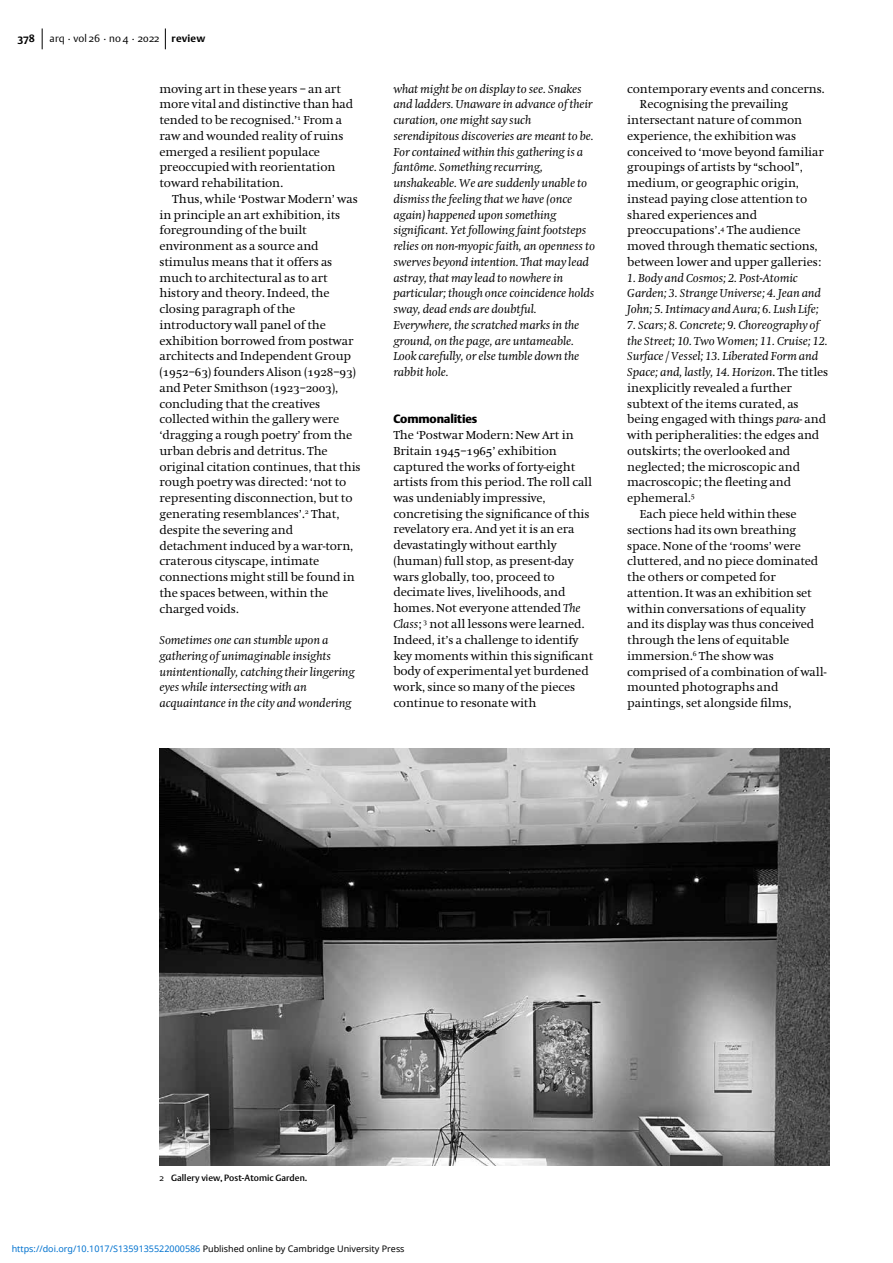
<style>
.page{position:relative;width:893px;height:1263px;background:#fff}
.page>*{position:absolute;margin:0;border:0;box-sizing:border-box;transform-origin:0 0}
.t1{font:12px/15.8px "Hollander";letter-spacing:-.01em;color:#000}
.t2{font:italic 12px/15.8px "Hollander";letter-spacing:-.01em;color:#000}
.t3{font:12px "DTL Argo ST Black";letter-spacing:-.01em;color:#000}
.t4{font:10.5px "DTL Argo ST Light";color:#000}
.t5{font:700 10.5px "DTL Argo ST";color:#000}
.t6{font:9px "Noto Sans";color:#0172cf}
.t7{font:9px "DTL Argo ST Medium";letter-spacing:.01em;color:#000}
.s1{font-family:"DTL Argo ST";font-weight:700}
.s2{font-family:"Hollander SC"}
.s3{font-style:italic}
.s4{font-style:normal}
.s5{font-family:"DTL Argo ST Light"}
.s6{color:#000}
</style>
<div class="page">
<svg style="left:42px;top:28px;width:1px;height:21px"></svg>
<svg style="left:165px;top:28px;width:1px;height:21px"></svg>
<img style="left:159px;top:748px;width:670px;height:418px">
<p class="t5" style="left:18px;top:32px;width:18px">378</p>
<p class="t4" style="left:50px;top:32px;width:157px">arq . vol 26 . no 4 . 2022 <span class="s1">review</span></p>
<p class="t1" style="left:159px;top:81px;width:195px">moving art in these years – an art more vital and distinctive than had tended to be recognised.’<sup>1</sup> From a raw and wounded reality of ruins emerged a resilient populace preoccupied with reorientation toward rehabilitation.</p>
<p class="t1" style="left:159px;top:191px;width:203px;text-indent:13px">Thus, while ‘Postwar Modern’ was in principle an art exhibition, its foregrounding of the built environment as a source and stimulus means that it offers as much to architectural as to art history and theory. Indeed, the closing paragraph of the introductory wall panel of the exhibition borrowed from postwar architects and Independent Group (<span class="s2">1952</span>–<span class="s2">63</span>) founders Alison (<span class="s2">1928</span>–<span class="s2">93</span>) and Peter Smithson (<span class="s2">1923</span>–<span class="s2">2003</span>), concluding that the creatives collected within the gallery were ‘dragging a rough poetry’ from the urban debris and detritus. The original citation continues, that this rough poetry was directed: ‘not to representing disconnection, but to generating resemblances’.<sup>2</sup> That, despite the severing and detachment induced by a war-torn, craterous cityscape, intimate connections might still be found in the spaces between, within the charged voids.</p>
<p class="t2" style="left:159px;top:632px;width:197px">Sometimes one can stumble upon a gathering of unimaginable insights unintentionally, catching their lingering eyes while intersecting with an acquaintance in the city and wondering</p>
<p class="t2" style="left:393px;top:81px;width:203px">what might be on display to see. Snakes and ladders. Unaware in advance of their curation, one might say such serendipitous discoveries are meant to be.<br>For contained within this gathering is a fantôme. Something recurring, unshakeable. We are suddenly unable to dismiss the feeling that we have (once again) happened upon something significant. Yet following faint footsteps relies on non-myopic faith, an openness to swerves beyond intention. That may lead astray, that may lead to nowhere in particular; though once coincidence holds sway, dead ends are doubtful.<br>Everywhere, the scratched marks in the ground, on the page, are untameable.<br>Look carefully, or else tumble down the rabbit hole.</p>
<p class="t3" style="left:393px;top:412px;width:86px">Commonalities</p>
<p class="t1" style="left:393px;top:427px;width:202px">The ‘Postwar Modern: New Art in Britain <span class="s2">1945</span>–<span class="s2">1965</span>’ exhibition captured the works of forty-eight artists from this period. The roll call was undeniably impressive, concretising the significance of this revelatory era. And yet it is an era devastatingly without earthly (human) full stop, as present-day wars globally, too, proceed to decimate lives, livelihoods, and homes. Not everyone attended <span class="s3">The Class</span>; <sup>3</sup> not all lessons were learned.<br>Indeed, it’s a challenge to identify key moments within this significant body of experimental yet burdened work, since so many of the pieces continue to resonate with</p>
<p class="t1" style="left:627px;top:81px;width:199px">contemporary events and concerns.</p>
<p class="t1" style="left:640px;top:97px;width:150px">Recognising the prevailing</p>
<p class="t1" style="left:627px;top:112px;width:176px">intersectant nature of common</p>
<p class="t1" style="left:627px;top:128px;width:170px">experience, the exhibition was</p>
<p class="t1" style="left:627px;top:144px;width:198px">conceived to ‘move beyond familiar</p>
<p class="t1" style="left:627px;top:160px;width:177px">groupings of artists by “school”,</p>
<p class="t1" style="left:627px;top:175px;width:173px">medium, or geographic origin,</p>
<p class="t1" style="left:627px;top:191px;width:182px">instead paying close attention to</p>
<p class="t1" style="left:627px;top:207px;width:132px">shared experiences and</p>
<p class="t1" style="left:627px;top:223px;width:175px">preoccupations’.<sup>4</sup> The audience</p>
<p class="t1" style="left:627px;top:238px;width:192px">moved through thematic sections,</p>
<p class="t1" style="left:627px;top:254px;width:196px">between lower and upper galleries:</p>
<p class="t2" style="left:627px;top:270px;width:195px">1. Body and Cosmos; 2. Post-Atomic<br>Garden; 3. Strange Universe; 4. Jean and<br>John; 5. Intimacy and Aura; 6. Lush Life;</p>
<p class="t2" style="left:627px;top:317px;width:194px">7. Scars; 8. Concrete; 9. Choreography of</p>
<p class="t2" style="left:627px;top:333px;width:202px">the Street; 10. Two Women; 11. Cruise; 12.</p>
<p class="t2" style="left:627px;top:349px;width:193px">Surface / Vessel; 13. Liberated Form and</p>
<p class="t2" style="left:627px;top:365px;width:203px">Space; and, lastly, 14. Horizon<span class="s4">. The titles</span></p>
<p class="t1" style="left:627px;top:380px;width:166px">inexplicitly revealed a further</p>
<p class="t1" style="left:627px;top:396px;width:173px">subtext of the items curated, as</p>
<p class="t1" style="left:627px;top:412px;width:200px">being engaged with things <span class="s3">para</span>- and</p>
<p class="t1" style="left:627px;top:427px;width:194px">with peripheralities: the edges and</p>
<p class="t1" style="left:627px;top:443px;width:165px">outskirts; the overlooked and</p>
<p class="t1" style="left:627px;top:459px;width:174px">neglected; the microscopic and</p>
<p class="t1" style="left:627px;top:475px;width:166px">macroscopic; the fleeting and</p>
<p class="t1" style="left:627px;top:490px;width:69px">ephemeral.<sup>5</sup></p>
<p class="t1" style="left:640px;top:506px;width:158px">Each piece held within these</p>
<p class="t1" style="left:627px;top:522px;width:171px">sections had its own breathing</p>
<p class="t1" style="left:627px;top:538px;width:175px">space. None of the ‘rooms’ were</p>
<p class="t1" style="left:627px;top:553px;width:193px">cluttered, and no piece dominated</p>
<p class="t1" style="left:627px;top:569px;width:150px">the others or competed for</p>
<p class="t1" style="left:627px;top:585px;width:186px">attention. It was an exhibition set</p>
<p class="t1" style="left:627px;top:601px;width:180px">within conversations of equality</p>
<p class="t1" style="left:627px;top:616px;width:189px">and its display was thus conceived</p>
<p class="t1" style="left:627px;top:632px;width:164px">through the lens of equitable</p>
<p class="t1" style="left:627px;top:648px;width:148px">immersion.<sup>6</sup> The show was</p>
<p class="t1" style="left:627px;top:664px;width:201px">comprised of a combination of wall-</p>
<p class="t1" style="left:627px;top:679px;width:153px">mounted photographs and</p>
<p class="t1" style="left:627px;top:695px;width:166px">paintings, set alongside films,</p>
<p class="t7" style="left:159px;top:1173px;width:150px"><span class="s5">2</span> Gallery view, Post-Atomic Garden.</p>
<p class="t6" style="left:12px;top:1243px;width:394px">https://doi.org/10.1017/S1359135522000586 <span class="s6">Published online by Cambridge University Press</span></p>
</div>
